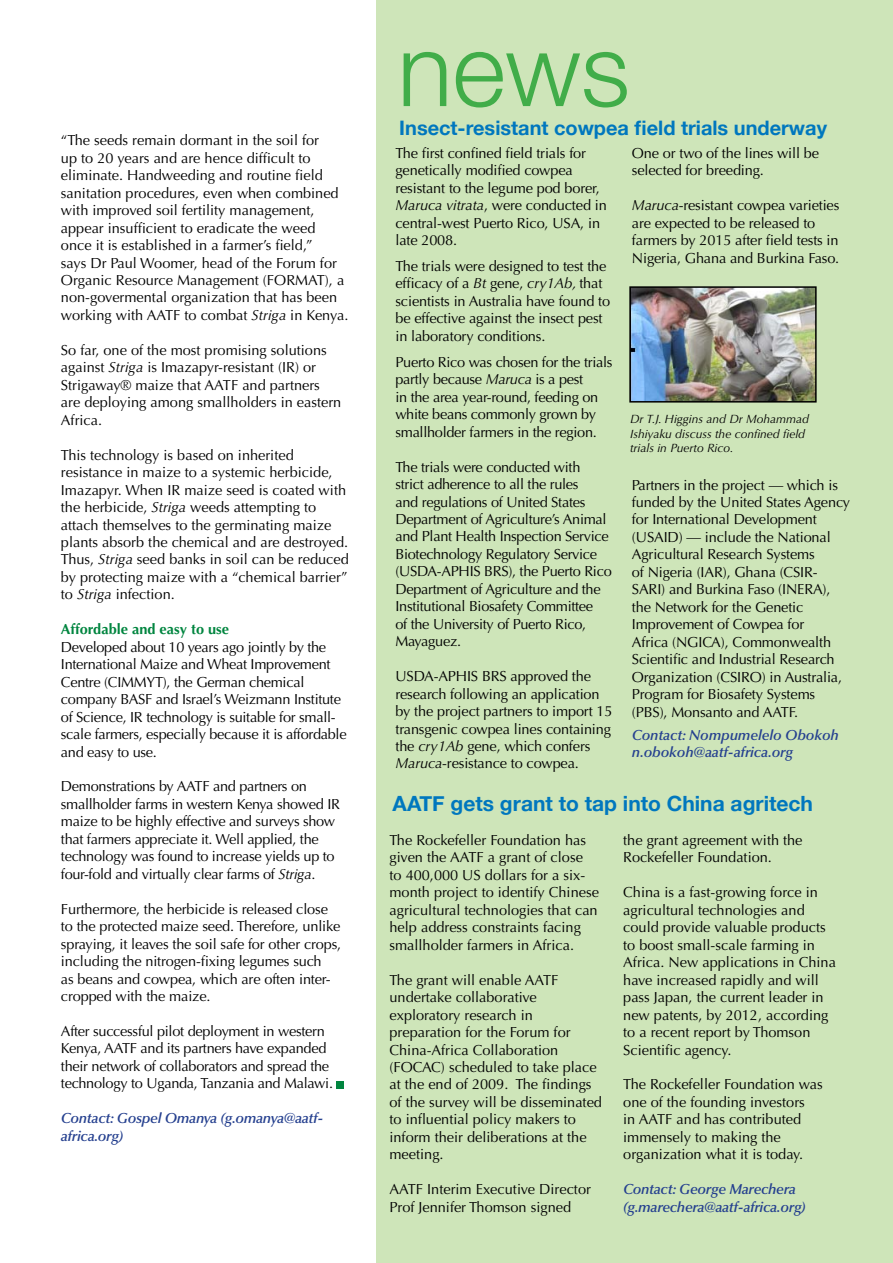
<style>
.page{position:relative;width:893px;height:1263px;background:#fff}
.page>*{position:absolute;margin:0;border:0;box-sizing:border-box;transform-origin:0 0}
.t1{font:300 102px "Helvetica Neue";color:#41ad49}
.t2{font:700 21px "Helvetica Neue";color:#0077be}
.t3{font:700 19.95px "Helvetica Neue";color:#0077be}
.t4{font:14.55px/17.4px "Optima LT Std";letter-spacing:-.01em;color:#000}
.t5{font:italic 600 14.55px/17.4px "Optima LT Std";letter-spacing:-.02em;color:#25408f}
.t6{font:700 14.55px "Optima LT Std";color:#00853f}
.t7{font:italic 12px/14.4px "Optima LT Std";color:#000}
.s1{font-style:italic}
</style>
<div class="page">
<div style="left:377px;top:0;width:516px;height:1263px;background:#cee5b9"></div>
<img style="left:632px;top:289px;width:182px;height:111px">
<div style="left:629px;top:286px;width:188px;height:117px;border:2px solid #000"></div>
<div style="left:336px;top:1081px;width:7px;height:7px;background:#00853f"></div>
<p class="t4" style="left:61px;top:132px;width:289px">“The seeds remain dormant in the soil for<br>up to 20 years and are hence difficult to eliminate. Handweeding and routine field sanitation procedures, even when combined with improved soil fertility management, appear insufficient to eradicate the weed once it is established in a farmer’s field,”<br>says Dr Paul Woomer, head of the Forum for Organic Resource Management (FORMAT), a non-govermental organization that has been working with AATF to combat <span class="s1">Striga</span> in Kenya.</p>
<p class="t4" style="left:61px;top:341px;width:282px">So far, one of the most promising solutions against <span class="s1">Striga</span> is Imazapyr-resistant (IR) or Strigaway® maize that AATF and partners are deploying among smallholders in eastern Africa.</p>
<p class="t4" style="left:61px;top:446px;width:289px">This technology is based on inherited resistance in maize to a systemic herbicide, Imazapyr. When IR maize seed is coated with the herbicide, <span class="s1">Striga</span> weeds attempting to attach themselves to the germinating maize plants absorb the chemical and are destroyed.<br>Thus, <span class="s1">Striga</span> seed banks in soil can be reduced by protecting maize with a “chemical barrier” to <span class="s1">Striga</span> infection.</p>
<p class="t6" style="left:61px;top:621px;width:170px">Affordable and easy to use</p>
<p class="t4" style="left:61px;top:638px;width:287px">Developed about 10 years ago jointly by the International Maize and Wheat Improvement Centre (CIMMYT), the German chemical company BASF and Israel’s Weizmann Institute of Science, IR technology is suitable for small&shy;scale farmers, especially because it is affordable and easy to use.</p>
<p class="t4" style="left:61px;top:778px;width:281px">Demonstrations by AATF and partners on smallholder farms in western Kenya showed IR maize to be highly effective and surveys show that farmers appreciate it. Well applied, the technology was found to increase yields up to four-fold and virtually clear farms of <span class="s1">Striga</span>.</p>
<p class="t4" style="left:61px;top:900px;width:282px">Furthermore, the herbicide is released close to the protected maize seed. Therefore, unlike spraying, it leaves the soil safe for other crops, including the nitrogen-fixing legumes such<br>as beans and cowpea, which are often inter&shy;cropped with the maize.</p>
<p class="t4" style="left:61px;top:1022px;width:274px">After successful pilot deployment in western Kenya, AATF and its partners have expanded their network of collaborators and spread the technology to Uganda, Tanzania and Malawi.</p>
<p class="t5" style="left:61px;top:1110px;width:264px">Contact: Gospel Omanya (g.omanya@aatf&shy;africa.org)</p>
<h1 class="t1" style="left:398px;top:7px;width:234px">news</h1>
<p class="t4" style="left:395px;top:144px;width:213px">The first confined field trials for genetically modified cowpea resistant to the legume pod borer,<br><span class="s1">Maruca vitrata</span>, were conducted in central-west Puerto Rico, USA, in late 2008.</p>
<p class="t4" style="left:395px;top:258px;width:216px">The trials were designed to test the efficacy of a <span class="s1">Bt</span> gene, <span class="s1">cry1Ab,</span> that scientists in Australia have found to be effective against the insect pest in laboratory conditions.</p>
<p class="t4" style="left:395px;top:353px;width:219px">Puerto Rico was chosen for the trials partly because <span class="s1">Maruca</span> is a pest<br>in the area year-round, feeding on white beans commonly grown by smallholder farmers in the region.</p>
<p class="t4" style="left:395px;top:458px;width:218px">The trials were conducted with strict adherence to all the rules<br>and regulations of United States<br>Department of Agriculture’s Animal and Plant Health Inspection Service<br>Biotechnology Regulatory Service (USDA-APHIS BRS), the Puerto Rico<br>Department of Agriculture and the<br>Institutional Biosafety Committee<br>of the University of Puerto Rico,<br>Mayaguez.</p>
<p class="t4" style="left:395px;top:668px;width:219px">USDA-APHIS BRS approved the research following an application by the project partners to import 15 transgenic cowpea lines containing the <span class="s1">cry1Ab</span> gene, which confers<br><span class="s1">Maruca</span>-resistance to cowpea.</p>
<h3 class="t3" style="left:399px;top:116px;width:429px">Insect-resistant cowpea field trials underway</h3>
<p class="t4" style="left:632px;top:144px;width:189px">One or two of the lines will be selected for breeding.</p>
<p class="t4" style="left:632px;top:197px;width:209px"><span class="s1">Maruca</span>-resistant cowpea varieties are expected to be released to farmers by 2015 after field tests in Nigeria, Ghana and Burkina Faso.</p>
<p class="t7" style="left:630px;top:412px;width:180px">Dr T.J. Higgins and Dr Mohammad<br>Ishiyaku discuss the confined field trials in Puerto Rico.</p>
<p class="t4" style="left:632px;top:476px;width:220px">Partners in the project — which is funded by the United States Agency for International Development (USAID) — include the National<br>Agricultural Research Systems<br>of Nigeria (IAR), Ghana (CSIR-<br>SARI) and Burkina Faso (INERA), the Network for the Genetic<br>Improvement of Cowpea for<br>Africa (NGICA), Commonwealth<br>Scientific and Industrial Research<br>Organization (CSIRO) in Australia,<br>Program for Biosafety Systems (PBS), Monsanto and AATF.</p>
<p class="t5" style="left:632px;top:726px;width:208px">Contact: Nompumelelo Obokoh n.obokoh@aatf-africa.org</p>
<h2 class="t2" style="left:393px;top:791px;width:422px">AATF gets grant to tap into China agritech</h2>
<p class="t4" style="left:389px;top:831px;width:211px">The Rockefeller Foundation has given the AATF a grant of close<br>to 400,000 US dollars for a six&shy;month project to identify Chinese agricultural technologies that can help address constraints facing smallholder farmers in Africa.</p>
<p class="t4" style="left:389px;top:971px;width:214px">The grant will enable AATF undertake collaborative exploratory research in preparation for the Forum for<br>China-Africa Collaboration (FOCAC) scheduled to take place at the end of 2009. The findings of the survey will be disseminated to influential policy makers to inform their deliberations at the meeting.</p>
<p class="t4" style="left:389px;top:1181px;width:203px">AATF Interim Executive Director<br>Prof Jennifer Thomson signed</p>
<p class="t4" style="left:623px;top:831px;width:181px">the grant agreement with the<br>Rockefeller Foundation.</p>
<p class="t4" style="left:623px;top:884px;width:214px">China is a fast-growing force in agricultural technologies and could provide valuable products to boost small-scale farming in<br>Africa. New applications in China have increased rapidly and will pass Japan, the current leader in new patents, by 2012, according to a recent report by Thomson<br>Scientific agency.</p>
<p class="t4" style="left:623px;top:1076px;width:201px">The Rockefeller Foundation was one of the founding investors<br>in AATF and has contributed immensely to making the organization what it is today.</p>
<p class="t5" style="left:623px;top:1181px;width:184px">Contact: George Marechera (g.marechera@aatf-africa.org)</p>
</div>
